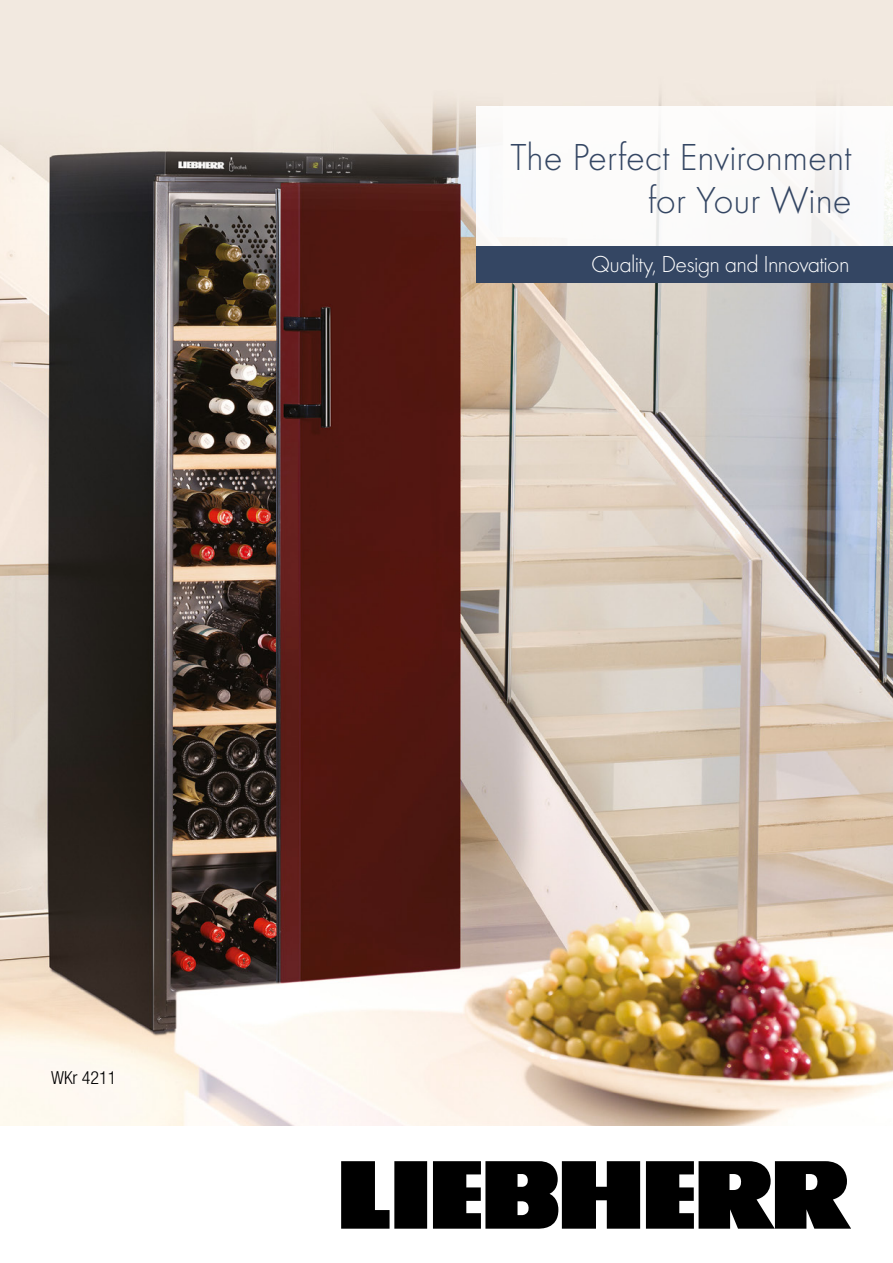
<style>
.page{position:relative;width:893px;height:1263px;background:#fff}
.page>*{position:absolute;margin:0;border:0;box-sizing:border-box;transform-origin:0 0}
.t1{font:300 39px/43.5px "Futura";color:#344663;text-align:right}
.t2{font:300 24px "Futura";letter-spacing:-.03em;color:#fff}
.t3{font:300 condensed 18px "Helvetica Neue LT Std";color:#000}
</style>
<div class="page">
<img style="left:0;top:0;width:893px;height:1126px">
<div style="left:476px;top:106px;width:417px;height:141px;background:#fff"></div>
<div style="left:476px;top:247px;width:417px;height:36px;background:#344663"></div>
<svg style="left:341px;top:1161px;width:509px;height:68px"></svg>
<p class="t3" style="left:51px;top:1068px;width:67px">WKr 4211</p>
<p class="t1" style="left:510px;top:135px;width:343px">The Perfect Environment for Your Wine</p>
<p class="t2" style="left:591px;top:250px;width:260px">Quality, Design and Innovation</p>
</div>
